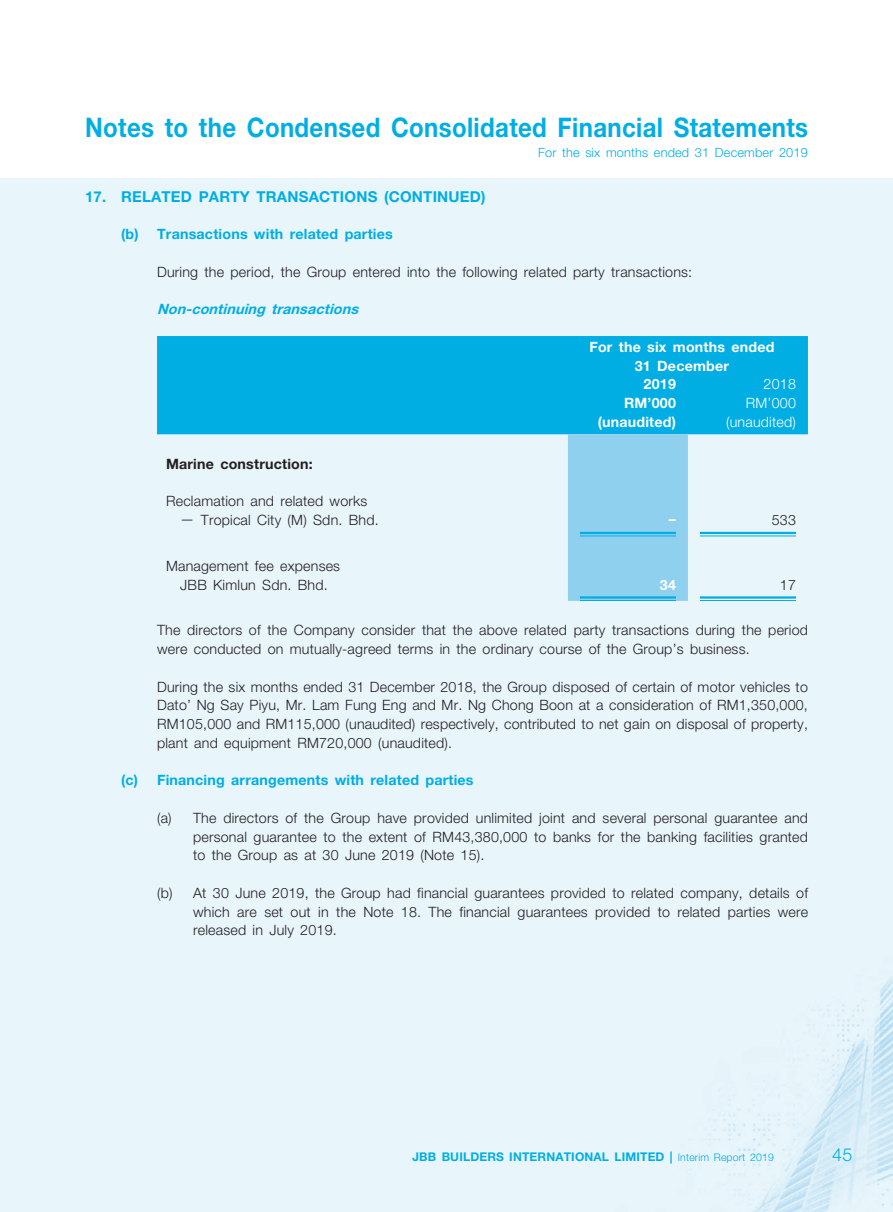
<style>
.page{position:relative;width:893px;height:1212px;background:#fff}
.page>*{position:absolute;margin:0;border:0;box-sizing:border-box;transform-origin:0 0}
.t1{font:700 27px "Helvetica Neue LT Std";letter-spacing:.015em;color:#00aee3;scale:.89 1}
.t2{font:300 18px "Helvetica Neue LT Std";color:#00aee3}
._03_H1{font:700 15px "Helvetica Neue LT Std";letter-spacing:.015em;color:#00aee3}
._13_____P4{font:300 14.25px/18.8px "Helvetica Neue LT Std";letter-spacing:.015em;color:#231f20}
._09_______IN4{font:300 14.25px/18.8px "Helvetica Neue LT Std";letter-spacing:.015em;color:#231f20;text-align:justify}
._15_Table_Stub{font:300 14.25px "Helvetica Neue LT Std";letter-spacing:.015em;color:#231f20}
._04___H2{font:700 14.25px "Helvetica Neue LT Std";letter-spacing:.015em;color:#00aee3}
._01_Body_Text{font:700 14.25px/18.8px "Helvetica Neue LT Std";letter-spacing:.015em;color:#fff;text-align:center}
._05_____H3{font:italic 700 14.25px "Helvetica Neue LT Std";color:#00aee3}
._01_Body_Text-2{font:300 14.25px "Helvetica Neue LT Std";letter-spacing:.015em;color:#fff}
._15_Table_Stub-2{font:700 14.25px "Helvetica Neue LT Std";letter-spacing:.015em;color:#231f20}
._01_Body_Text-3{font:300 14.25px "Helvetica Neue LT Std";color:#231f20}
.t3{font:300 12.75px "Helvetica Neue LT Std";letter-spacing:.015em;color:#00aee3}
.t4{font:700 12px "Helvetica Neue LT Std";letter-spacing:.015em;color:#00aee3}
.s1{font-weight:300;font-size:10.5px}
</style>
<div class="page">
<div style="left:0;top:179px;width:893px;height:1033px;background:#e8f5fb"></div>
<img style="left:690px;top:977px;width:203px;height:235px">
<div style="left:157px;top:336px;width:651px;height:98px;background:#00aee3"></div>
<div style="left:568px;top:434px;width:120px;height:167px;background:#90d0ef"></div>
<hr style="left:580px;top:532px;width:96px;height:2px;background:#00aee3">
<hr style="left:580px;top:536px;width:96px;height:1px;background:#00aee3">
<hr style="left:700px;top:532px;width:96px;height:2px;background:#00aee3">
<hr style="left:700px;top:536px;width:96px;height:1px;background:#00aee3">
<hr style="left:580px;top:596px;width:96px;height:3px;background:#00aee3">
<hr style="left:580px;top:600px;width:96px;height:1px;background:#00aee3">
<hr style="left:700px;top:596px;width:96px;height:3px;background:#00aee3">
<hr style="left:700px;top:600px;width:96px;height:1px;background:#00aee3">
<h1 class="t1" style="left:85px;top:110px;width:814px">Notes to the Condensed Consolidated Financial Statements</h1>
<p class="t3" style="left:538px;top:145px;width:271px">For the six months ended 31 December 2019</p>
<p class="_03_H1" style="left:85px;top:187px;width:402px">17. RELATED PARTY TRANSACTIONS (CONTINUED)</p>
<p class="_04___H2" style="left:121px;top:225px;width:273px">(b) Transactions with related parties</p>
<p class="_13_____P4" style="left:157px;top:262px;width:537px">During the period, the Group entered into the following related party transactions:</p>
<p class="_05_____H3" style="left:157px;top:300px;width:207px">Non-continuing transactions</p>
<p class="_01_Body_Text" style="left:589px;top:337px;width:187px">For the six months ended<br>31 December</p>
<p class="_01_Body_Text" style="left:644px;top:374px;width:34px">2019</p>
<p class="_01_Body_Text-2" style="left:764px;top:375px;width:34px">2018</p>
<p class="_01_Body_Text" style="left:624px;top:393px;width:53px">RM’000</p>
<p class="_01_Body_Text-2" style="left:746px;top:394px;width:52px">RM’000</p>
<p class="_01_Body_Text" style="left:598px;top:412px;width:80px">(unaudited)</p>
<p class="_01_Body_Text-2" style="left:726px;top:413px;width:71px">(unaudited)</p>
<p class="_15_Table_Stub-2" style="left:166px;top:455px;width:148px">Marine construction:</p>
<p class="_15_Table_Stub" style="left:166px;top:492px;width:203px">Reclamation and related works</p>
<p class="_15_Table_Stub" style="left:180px;top:511px;width:200px">— Tropical City (M) Sdn. Bhd.</p>
<p class="_01_Body_Text" style="left:669px;top:509px;width:9px">–</p>
<p class="_01_Body_Text-3" style="left:772px;top:511px;width:26px">533</p>
<p class="_15_Table_Stub" style="left:166px;top:557px;width:176px">Management fee expenses</p>
<p class="_15_Table_Stub" style="left:180px;top:576px;width:149px">JBB Kimlun Sdn. Bhd.</p>
<p class="_01_Body_Text" style="left:660px;top:575px;width:18px">34</p>
<p class="_01_Body_Text-3" style="left:780px;top:576px;width:18px">17</p>
<p class="_13_____P4" style="left:157px;top:621px;width:652px">The directors of the Company consider that the above related party transactions during the period were conducted on mutually-agreed terms in the ordinary course of the Group’s business.</p>
<p class="_13_____P4" style="left:157px;top:677px;width:652px;text-align:justify">During the six months ended 31 December 2018, the Group disposed of certain of motor vehicles to Dato’ Ng Say Piyu, Mr. Lam Fung Eng and Mr. Ng Chong Boon at a consideration of RM1,350,000, RM105,000 and RM115,000 (unaudited) respectively, contributed to net gain on disposal of property, plant and equipment RM720,000 (unaudited).</p>
<p class="_04___H2" style="left:121px;top:771px;width:354px">(c) Financing arrangements with related parties</p>
<p class="_09_______IN4" style="left:193px;top:808px;width:616px;text-indent:-36px">(a) The directors of the Group have provided unlimited joint and several personal guarantee and personal guarantee to the extent of RM43,380,000 to banks for the banking facilities granted to the Group as at 30 June 2019 (Note 15).</p>
<p class="_09_______IN4" style="left:193px;top:883px;width:617px;text-indent:-36px">(b) At 30 June 2019, the Group had financial guarantees provided to related company, details of which are set out in the Note 18. The financial guarantees provided to related parties were released in July 2019.</p>
<p class="t4" style="left:412px;top:1149px;width:363px">JBB BUILDERS INTERNATIONAL LIMITED | <span class="s1">Interim Report 2019</span></p>
<p class="t2" style="left:832px;top:1143px;width:22px">45</p>
</div>
